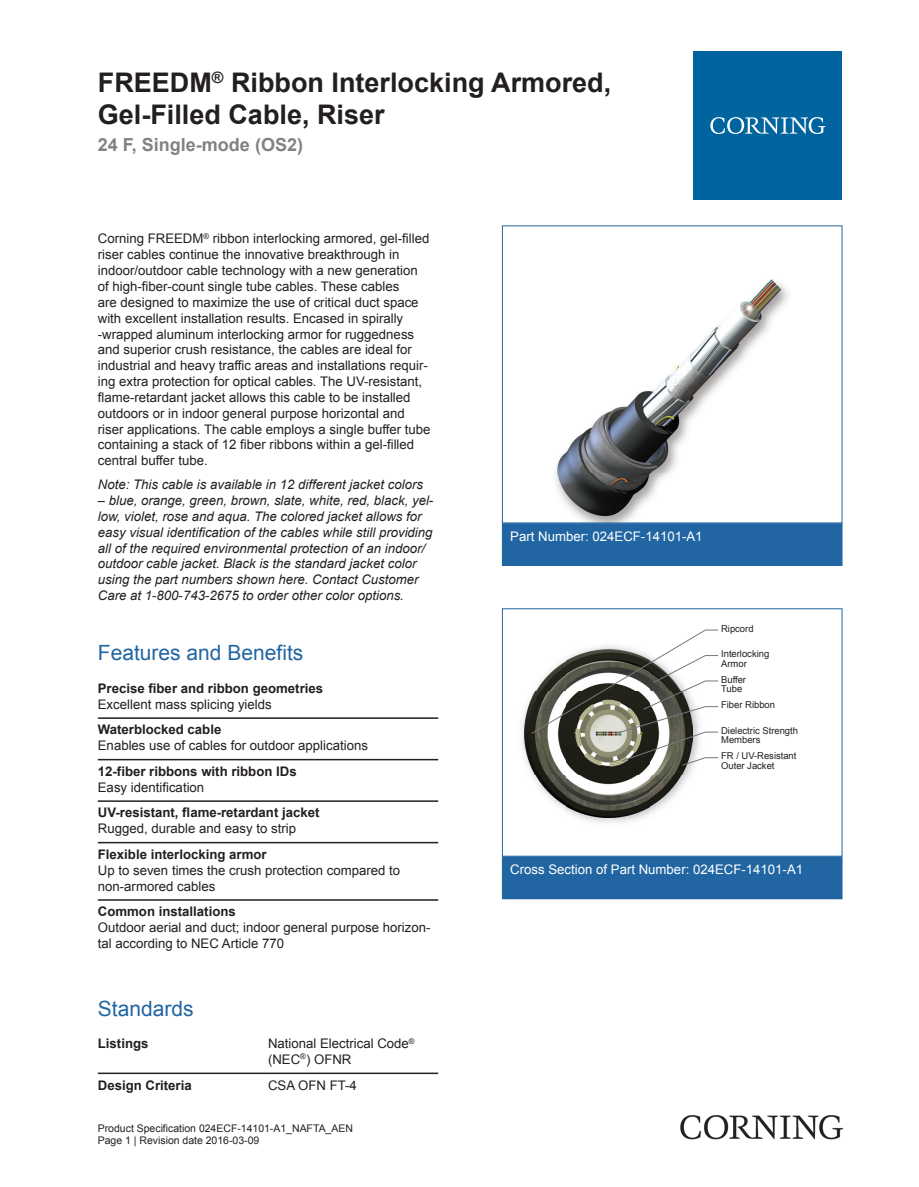
<style>
.page{position:relative;width:919px;height:1187px;background:#fff}
.page>*{position:absolute;margin:0;border:0;box-sizing:border-box;transform-origin:0 0}
.t1{font:700 27px/32.4px "Arial";color:#231f20}
.t2{font:21px "Arial";color:#2166a2}
.t3{font:700 18px "Arial";color:#808285}
.t4{font:13.2px/15.9px "Arial";color:#231f20}
.t5{font:italic 13.2px/15.9px "Arial";color:#231f20}
.t6{font:700 13.2px "Arial";color:#231f20}
.t7{font:13.2px "Arial";color:#fff}
.t8{font:10.5px/12.6px "Arial";color:#231f20}
.t9{font:9.45px/9.4px "Arial";color:#231f20}
.s1{font-style:normal}
</style>
<div class="page">
<img style="left:555px;top:279px;width:233px;height:242px">
<div style="left:502px;top:523px;width:340px;height:42px;background:#2166a2"></div>
<div style="left:502px;top:523px;width:340px;height:43px;border:1px solid #2166a2"></div>
<img style="left:522px;top:715px;width:172px;height:108px">
<img style="left:524px;top:694px;width:168px;height:123px">
<svg style="left:532px;top:629px;width:186px;height:137px"></svg>
<div style="left:502px;top:608px;width:340px;height:248px;border:1px solid #2166a2"></div>
<div style="left:502px;top:856px;width:340px;height:42px;background:#2166a2"></div>
<div style="left:502px;top:856px;width:340px;height:43px;border:1px solid #2166a2"></div>
<hr style="left:98px;top:717px;width:340px;height:1px;background:#231f20">
<hr style="left:98px;top:758px;width:340px;height:2px;background:#231f20">
<hr style="left:98px;top:800px;width:340px;height:1px;background:#231f20">
<hr style="left:98px;top:841px;width:340px;height:2px;background:#231f20">
<hr style="left:98px;top:899px;width:340px;height:1px;background:#231f20">
<hr style="left:98px;top:1072px;width:170px;height:1px;background:#231f20">
<hr style="left:268px;top:1072px;width:170px;height:1px;background:#231f20">
<div style="left:693px;top:51px;width:149px;height:149px;background:#00649e"></div>
<svg style="left:710px;top:117px;width:115px;height:17px"></svg>
<img style="left:680px;top:1115px;width:162px;height:24px">
<h1 class="t1" style="left:98px;top:67px;width:515px">FREEDM<sup>®</sup> Ribbon Interlocking Armored,<br>Gel-Filled Cable, Riser</h1>
<h3 class="t3" style="left:98px;top:132px;width:207px">24 F, Single-mode (OS2)</h3>
<p class="t4" style="left:98px;top:231px;width:334px">Corning FREEDM<sup>®</sup> ribbon interlocking armored, gel -filled riser cables continue the innovative breakthrough in indoor/outdoor cable technology with a new generation of high -fiber -count single tube cables. These cables<br>are designed to maximize the use of critical duct space with excellent installation results. Encased in spirally -wrapped aluminum interlocking armor for ruggedness and superior crush resistance, the cables are ideal for industrial and heavy traffic areas and installations requir&shy;ing extra protection for optical cables. The UV -resistant, flame -retardant jacket allows this cable to be installed outdoors or in indoor general purpose horizontal and riser applications. The cable employs a single buffer tube containing a stack of 12 fiber ribbons within a gel -filled central buffer tube.</p>
<p class="t5" style="left:98px;top:476px;width:326px">Note: This cable is available in 12 different jacket colors</p>
<p class="t5" style="left:98px;top:492px;width:337px"><span class="s1">–</span> blue, orange, green, brown, slate, white, red, black, yel&shy;low, violet, rose and aqua. The colored jacket allows for easy visual identification of the cables while still providing all of the required environmental protection of an indoor/ outdoor cable jacket. Black is the standard jacket color using the part numbers shown here. Contact Customer Care at 1 <span class="s1">-</span>800 <span class="s1">-</span>743 <span class="s1">-</span>2675 to order other color options.</p>
<h2 class="t2" style="left:98px;top:639px;width:207px">Features and Benefits</h2>
<p class="t6" style="left:98px;top:679px;width:227px">Precise fiber and ribbon geometries</p>
<p class="t4" style="left:98px;top:696px;width:175px">Excellent mass splicing yields</p>
<p class="t6" style="left:98px;top:721px;width:125px">Waterblocked cable</p>
<p class="t4" style="left:98px;top:737px;width:272px">Enables use of cables for outdoor applications</p>
<p class="t6" style="left:98px;top:762px;width:200px">12-fiber ribbons with ribbon IDs</p>
<p class="t4" style="left:98px;top:779px;width:108px">Easy identification</p>
<p class="t6" style="left:98px;top:803px;width:223px">UV-resistant, flame-retardant jacket</p>
<p class="t4" style="left:98px;top:820px;width:200px">Rugged, durable and easy to strip</p>
<p class="t6" style="left:98px;top:845px;width:170px">Flexible interlocking armor</p>
<p class="t4" style="left:98px;top:862px;width:304px">Up to seven times the crush protection compared to non-armored cables</p>
<p class="t6" style="left:98px;top:902px;width:139px">Common installations</p>
<p class="t4" style="left:98px;top:919px;width:334px">Outdoor aerial and duct; indoor general purpose horizon&shy;tal according to NEC Article 770</p>
<h2 class="t2" style="left:98px;top:994px;width:97px">Standards</h2>
<p class="t6" style="left:98px;top:1034px;width:52px">Listings</p>
<p class="t4" style="left:268px;top:1035px;width:148px">National Electrical Code<sup>® </sup>(NEC<sup>®</sup>) OFNR</p>
<p class="t6" style="left:98px;top:1076px;width:95px">Design Criteria</p>
<p class="t4" style="left:268px;top:1076px;width:90px">CSA OFN FT-4</p>
<p class="t8" style="left:98px;top:1121px;width:257px">Product Specification 024ECF-14101-A1_NAFTA_AEN<br>Page 1 | Revision date 2016-03-09</p>
<p class="t7" style="left:510px;top:527px;width:194px">Part Number: 024ECF-14101-A1</p>
<p class="t9" style="left:721px;top:623px;width:34px">Ripcord</p>
<p class="t9" style="left:721px;top:649px;width:50px">Interlocking<br>Armor</p>
<p class="t9" style="left:721px;top:674px;width:26px">Buffer<br>Tube</p>
<p class="t9" style="left:721px;top:700px;width:55px">Fiber Ribbon</p>
<p class="t9" style="left:721px;top:725px;width:78px">Dielectric Strength<br>Members</p>
<p class="t9" style="left:721px;top:751px;width:77px">FR / UV-Resistant<br>Outer Jacket</p>
<p class="t7" style="left:510px;top:861px;width:294px">Cross Section of Part Number: 024ECF-14101-A1</p>
</div>
